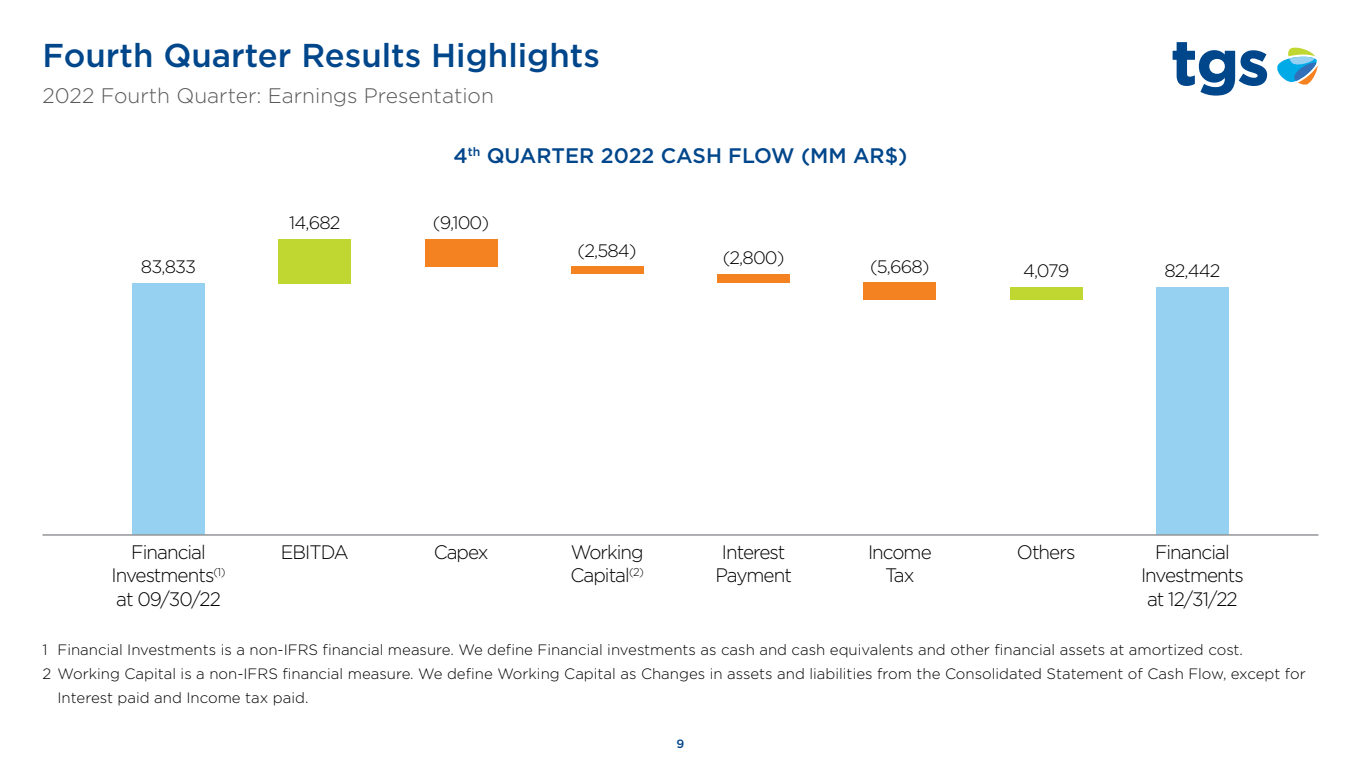
<style>
.page{position:relative;width:1361px;height:766px;background:#fff}
.page>*{position:absolute;margin:0;border:0;box-sizing:border-box;transform-origin:0 0}
.t1{font:500 33px "Gotham";color:#00468b}
.t2{font:300 21px "Gotham";color:#58595b}
.t3{font:500 21px "Gotham";color:#00468b}
.t4{font:300 19.5px/23.1px "Gotham";letter-spacing:-.05em;color:#000;text-align:center}
.t5{font:300 18px "Gotham";letter-spacing:-.05em;color:#000}
.t6{font:300 15px "Gotham";color:#000}
.t7{font:500 12px "Gotham";color:#00468b}
</style>
<div class="page">
<svg style="left:1172px;top:42px;width:95px;height:54px"></svg>
<svg style="left:1277px;top:47px;width:40px;height:38px"></svg>
<div style="left:279px;top:239px;width:72px;height:44px;background:#bfd730"></div>
<div style="left:425px;top:239px;width:72px;height:27px;background:#f58220"></div>
<div style="left:571px;top:266px;width:72px;height:8px;background:#f58220"></div>
<div style="left:717px;top:274px;width:72px;height:8px;background:#f58220"></div>
<div style="left:1010px;top:287px;width:72px;height:12px;background:#bfd730"></div>
<div style="left:864px;top:282px;width:72px;height:17px;background:#f58220"></div>
<div style="left:133px;top:283px;width:72px;height:252px;background:#96d1f2"></div>
<div style="left:1156px;top:287px;width:72px;height:248px;background:#96d1f2"></div>
<hr style="left:43px;top:534px;width:1275px;height:1px;background:#939598">
<h1 class="t1" style="left:43px;top:33px;width:559px">Fourth Quarter Results Highlights</h1>
<h2 class="t2" style="left:43px;top:84px;width:453px">2022 Fourth Quarter: Earnings Presentation</h2>
<p class="t5" style="left:141px;top:257px;width:57px">83,833</p>
<p class="t5" style="left:289px;top:213px;width:53px">14,682</p>
<h2 class="t3" style="left:453px;top:141px;width:455px">4<sup>th</sup> QUARTER 2022 CASH FLOW (MM AR$)</h2>
<p class="t5" style="left:433px;top:213px;width:58px">(9,100)</p>
<p class="t5" style="left:577px;top:240px;width:61px">(2,584)</p>
<p class="t5" style="left:723px;top:248px;width:63px">(2,800)</p>
<p class="t5" style="left:870px;top:256px;width:61px">(5,668)</p>
<p class="t5" style="left:1023px;top:260px;width:48px">4,079</p>
<p class="t5" style="left:1164px;top:261px;width:58px">82,442</p>
<h3 class="t4" style="left:112px;top:540px;width:115px">Financial<br>Investments<sup>(1) </sup>at 09/30/22</h3>
<h3 class="t4" style="left:281px;top:540px;width:69px">EBITDA</h3>
<h3 class="t4" style="left:434px;top:540px;width:56px">Capex</h3>
<h3 class="t4" style="left:570px;top:540px;width:75px;text-align:left">Working<br>Capital<sup>(2)</sup></h3>
<h3 class="t4" style="left:715px;top:540px;width:78px">Interest<br>Payment</h3>
<h3 class="t4" style="left:868px;top:540px;width:65px">Income</h3>
<h3 class="t4" style="left:1017px;top:540px;width:60px">Others</h3>
<h3 class="t4" style="left:885px;top:563px;width:31px">Tax</h3>
<h3 class="t4" style="left:1141px;top:540px;width:104px">Financial<br>Investments at 12/31/22</h3>
<p class="t6" style="left:43px;top:641px;width:1202px">1 Financial Investments is a non-IFRS financial measure. We define Financial investments as cash and cash equivalents and other financial assets at amortized cost.</p>
<p class="t6" style="left:43px;top:665px;width:1264px">2 Working Capital is a non-IFRS financial measure. We define Working Capital as Changes in assets and liabilities from the Consolidated Statement of Cash Flow, except for</p>
<p class="t6" style="left:58px;top:689px;width:252px">Interest paid and Income tax paid.</p>
<p class="t7" style="left:676px;top:735px;width:9px">9</p>
</div>
